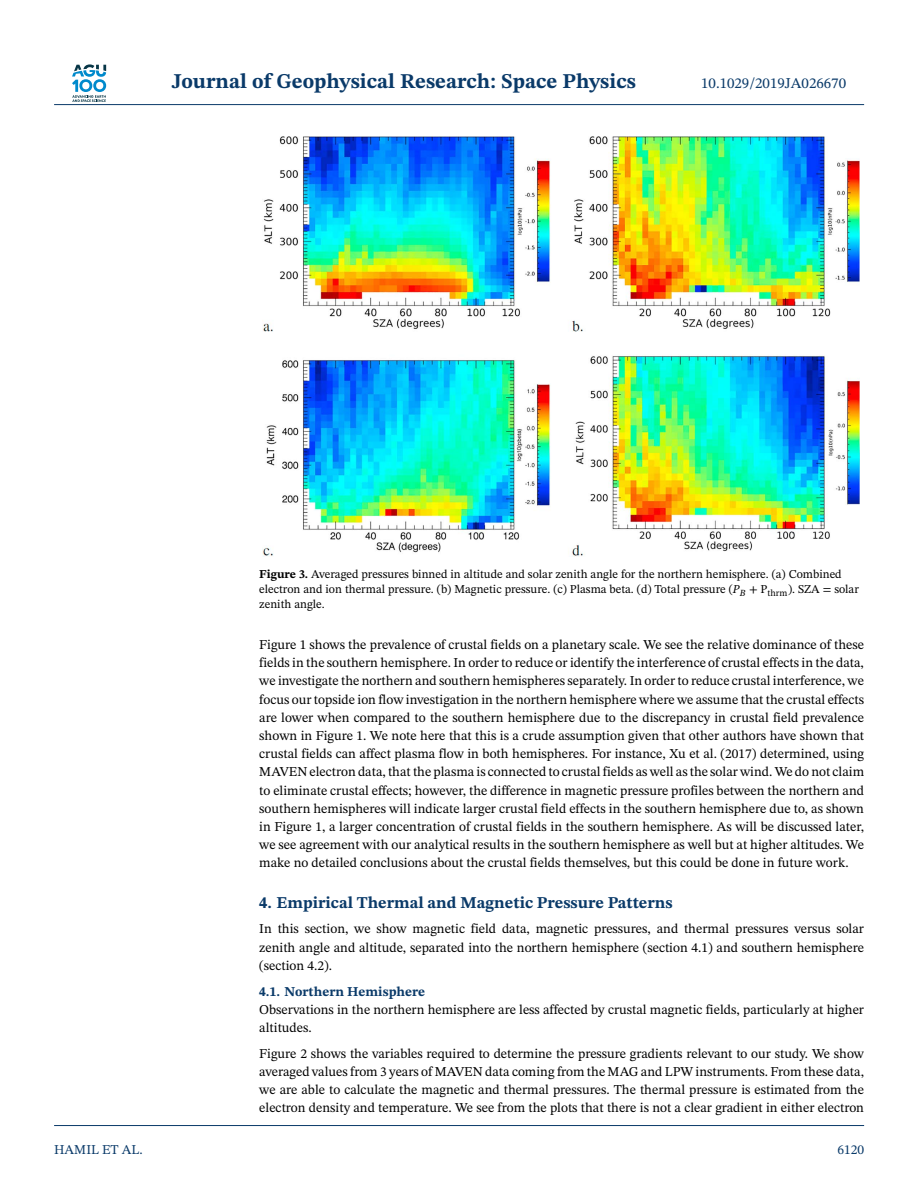
<style>
.page{position:relative;width:918px;height:1188px;background:#fff}
.page>*{position:absolute;margin:0;border:0;box-sizing:border-box;transform-origin:0 0}
.t1{font:700 21px "STIX Two Text";color:#0a3a69}
.t2{font:700 16.5px "STIX Two Text";color:#0a3a69}
.t3{font:15px "STIX Two Text";color:#0a3a69}
.t4{font:13.5px/18.1px "STIX Two Text";color:#000;text-align:justify}
.t5{font:700 13.5px "STIX Two Text";color:#0a3a69}
.t6{font:13.5px "STIX Two Text";color:#0a3a69}
.t7{font:12px/15px "STIX Two Text";color:#000}
.s1{font-weight:700}
.s2{font-style:italic}
</style>
<div class="page">
<svg style="left:72px;top:64px;width:34px;height:38px"></svg>
<hr style="left:54px;top:104px;width:810px;height:1px;background:#0a3a69">
<img style="left:262px;top:136px;width:598px;height:421px">
<hr style="left:54px;top:1125px;width:810px;height:1px;background:#0a3a69">
<h1 class="t1" style="left:172px;top:73px;width:466px">Journal of Geophysical Research: Space Physics</h1>
<p class="t3" style="left:701px;top:77px;width:147px">10.1029/2019JA026670</p>
<p class="t7" style="left:259px;top:567px;width:601px"><span class="s1">Figure 3.</span> Averaged pressures binned in altitude and solar zenith angle for the northern hemisphere. (a) Combined electron and ion thermal pressure. (b) Magnetic pressure. (c) Plasma beta. (d) Total pressure (<span class="s2">P</span><sub>B</sub> + P<sub>thrm</sub>). SZA = solar zenith angle.</p>
<p class="t4" style="left:259px;top:637px;width:606px">Figure 1 shows the prevalence of crustal fields on a planetary scale. We see the relative dominance of these fields in the southern hemisphere. In order to reduce or identify the interference of crustal effects in the data, we investigate the northern and southern hemispheres separately. In order to reduce crustal interference, we focus our topside ion flow investigation in the northern hemisphere where we assume that the crustal effects are lower when compared to the southern hemisphere due to the discrepancy in crustal field prevalence shown in Figure 1. We note here that this is a crude assumption given that other authors have shown that crustal fields can affect plasma flow in both hemispheres. For instance, Xu et al. (2017) determined, using MAVEN electron data, that the plasma is connected to crustal fields as well as the solar wind. We do not claim to eliminate crustal effects; however, the difference in magnetic pressure profiles between the northern and southern hemispheres will indicate larger crustal field effects in the southern hemisphere due to, as shown in Figure 1, a larger concentration of crustal fields in the southern hemisphere. As will be discussed later, we see agreement with our analytical results in the southern hemisphere as well but at higher altitudes. We make no detailed conclusions about the crustal fields themselves, but this could be done in future work.</p>
<p class="t2" style="left:259px;top:896px;width:415px">4. Empirical Thermal and Magnetic Pressure Patterns</p>
<p class="t4" style="left:259px;top:921px;width:606px">In this section, we show magnetic field data, magnetic pressures, and thermal pressures versus solar zenith angle and altitude, separated into the northern hemisphere (section 4.1) and southern hemisphere (section 4.2).</p>
<p class="t5" style="left:259px;top:986px;width:167px">4.1. Northern Hemisphere</p>
<p class="t4" style="left:259px;top:1002px;width:606px">Observations in the northern hemisphere are less affected by crustal magnetic fields, particularly at higher altitudes.</p>
<p class="t4" style="left:259px;top:1046px;width:606px">Figure 2 shows the variables required to determine the pressure gradients relevant to our study. We show averaged values from 3 years of MAVEN data coming from the MAG and LPW instruments. From these data, we are able to calculate the magnetic and thermal pressures. The thermal pressure is estimated from the electron density and temperature. We see from the plots that there is not a clear gradient in either electron</p>
<p class="t6" style="left:54px;top:1144px;width:90px">HAMIL ET AL.</p>
<p class="t6" style="left:837px;top:1144px;width:28px">6120</p>
</div>
